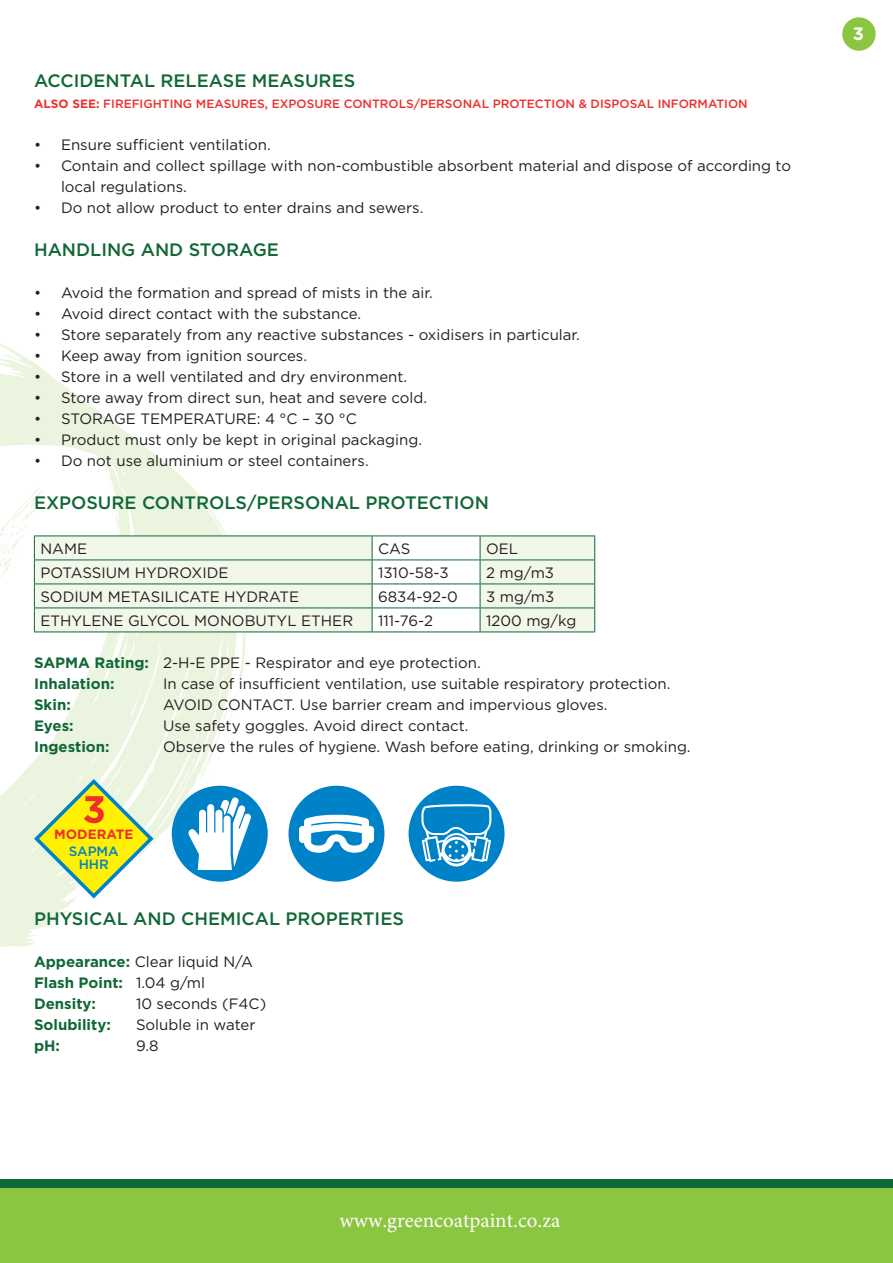
<style>
.page{position:relative;width:893px;height:1263px;background:#fff}
.page>*{position:absolute;margin:0;border:0;box-sizing:border-box;transform-origin:0 0}
.t1{font:21px "Minion Pro";color:#fff}
.t2{font:500 18px "Gotham";color:#116837}
.t3{font:700 18px "Gotham Rounded";color:#fff}
.t4{font:15px/21px "Gotham";color:#231f20}
.t5{font:700 15px/21px "Gotham";color:#116837}
.t6{font:700 13.5px "Gotham";color:#ee2f2c}
.t7{font:500 13.5px/12.1px "Gotham";color:#0082c9;text-align:center}
.t8{font:500 12px "Gotham";color:#ee2f2c}
.s1{font-weight:700}
.s2{font-weight:700;color:#116837}
.s3{font-weight:400;color:#231f20}
</style>
<div class="page">
<svg style="left:0;top:343px;width:248px;height:539px"></svg>
<div style="left:842px;top:17px;width:34px;height:34px;background:#8bc640;border-radius:50%"></div>
<div style="left:0;top:1187px;width:893px;height:76px;background:#8bc640"></div>
<div style="left:0;top:1179px;width:893px;height:8px;background:#116837"></div>
<svg style="left:156px;top:536px;width:438px;height:95px;fill:#f1f7e9"></svg>
<hr style="left:34px;top:559px;width:338px;height:1px;background:#116837">
<hr style="left:372px;top:559px;width:108px;height:1px;background:#116837">
<hr style="left:480px;top:559px;width:115px;height:1px;background:#116837">
<hr style="left:34px;top:583px;width:338px;height:1px;background:#116837">
<hr style="left:372px;top:583px;width:108px;height:1px;background:#116837">
<hr style="left:480px;top:583px;width:115px;height:1px;background:#116837">
<hr style="left:34px;top:607px;width:338px;height:1px;background:#116837">
<hr style="left:372px;top:607px;width:108px;height:1px;background:#116837">
<svg style="left:372px;top:536px;width:1px;height:95px"></svg>
<hr style="left:480px;top:607px;width:115px;height:1px;background:#116837">
<svg style="left:480px;top:536px;width:1px;height:95px"></svg>
<hr style="left:34px;top:631px;width:338px;height:1px;background:#116837">
<hr style="left:372px;top:631px;width:108px;height:1px;background:#116837">
<hr style="left:480px;top:631px;width:115px;height:1px;background:#116837">
<hr style="left:34px;top:535px;width:338px;height:1px;background:#116837">
<hr style="left:372px;top:535px;width:108px;height:1px;background:#116837">
<hr style="left:480px;top:535px;width:115px;height:1px;background:#116837">
<svg style="left:594px;top:536px;width:1px;height:95px"></svg>
<div style="left:289px;top:786px;width:95px;height:96px;background:#0082c9;border-radius:50%"></div>
<svg style="left:299px;top:815px;width:75px;height:37px"></svg>
<div style="left:172px;top:786px;width:96px;height:96px;background:#0082c9;border-radius:50%"></div>
<svg style="left:188px;top:797px;width:63px;height:73px"></svg>
<div style="left:409px;top:786px;width:95px;height:96px;background:#0082c9;border-radius:50%"></div>
<svg style="left:421px;top:804px;width:71px;height:62px"></svg>
<svg style="left:0;top:486px;width:156px;height:461px"></svg>
<p class="t2" style="left:34px;top:69px;width:323px">ACCIDENTAL RELEASE MEASURES</p>
<p class="t8" style="left:34px;top:96px;width:715px"><span class="s1">ALSO SEE:</span> FIREFIGHTING MEASURES, EXPOSURE CONTROLS/PERSONAL PROTECTION &amp; DISPOSAL INFORMATION</p>
<p class="t4" style="left:34px;top:134px;width:238px">• Ensure sufficient ventilation.</p>
<p class="t4" style="left:61px;top:155px;width:732px;text-indent:-27px">• Contain and collect spillage with non-combustible absorbent material and dispose of according to local regulations.</p>
<p class="t4" style="left:34px;top:197px;width:391px">• Do not allow product to enter drains and sewers.</p>
<p class="t2" style="left:34px;top:238px;width:246px">HANDLING AND STORAGE</p>
<p class="t4" style="left:34px;top:282px;width:400px">• Avoid the formation and spread of mists in the air.</p>
<p class="t4" style="left:34px;top:303px;width:329px">• Avoid direct contact with the substance.</p>
<p class="t4" style="left:34px;top:324px;width:547px">• Store separately from any reactive substances - oxidisers in particular.</p>
<p class="t4" style="left:34px;top:345px;width:275px">• Keep away from ignition sources.</p>
<p class="t4" style="left:34px;top:366px;width:375px">• Store in a well ventilated and dry environment.</p>
<p class="t4" style="left:34px;top:387px;width:395px">• Store away from direct sun, heat and severe cold.</p>
<p class="t4" style="left:34px;top:408px;width:324px">• STORAGE TEMPERATURE: 4 °C – 30 °C</p>
<p class="t4" style="left:34px;top:429px;width:390px">• Product must only be kept in original packaging.</p>
<p class="t4" style="left:34px;top:450px;width:336px">• Do not use aluminium or steel containers.</p>
<p class="t2" style="left:34px;top:490px;width:456px">EXPOSURE CONTROLS/PERSONAL PROTECTION</p>
<p class="t4" style="left:40px;top:538px;width:48px">NAME</p>
<p class="t4" style="left:378px;top:538px;width:34px">CAS</p>
<p class="t4" style="left:486px;top:538px;width:34px">OEL</p>
<p class="t4" style="left:40px;top:562px;width:190px">POTASSIUM HYDROXIDE</p>
<p class="t4" style="left:378px;top:562px;width:72px">1310-58-3</p>
<p class="t4" style="left:486px;top:562px;width:70px">2 mg/m3</p>
<p class="t4" style="left:40px;top:586px;width:260px">SODIUM METASILICATE HYDRATE</p>
<p class="t4" style="left:378px;top:586px;width:81px">6834-92-0</p>
<p class="t4" style="left:486px;top:586px;width:70px">3 mg/m3</p>
<p class="t4" style="left:40px;top:610px;width:314px">ETHYLENE GLYCOL MONOBUTYL ETHER</p>
<p class="t4" style="left:378px;top:610px;width:57px">111-76-2</p>
<p class="t4" style="left:486px;top:610px;width:92px">1200 mg/kg</p>
<p class="t4" style="left:34px;top:652px;width:448px"><span class="s2">SAPMA Rating:</span> 2-H-E PPE - Respirator and eye protection.<br><span class="s2">Inhalation:</span></p>
<p class="t4" style="left:163px;top:673px;width:509px">In case of insufficient ventilation, use suitable respiratory protection.</p>
<p class="t5" style="left:34px;top:694px;width:38px">Skin:</p>
<p class="t4" style="left:163px;top:694px;width:446px">AVOID CONTACT. Use barrier cream and impervious gloves.</p>
<p class="t5" style="left:34px;top:715px;width:41px">Eyes:</p>
<p class="t4" style="left:163px;top:715px;width:307px">Use safety goggles. Avoid direct contact.</p>
<p class="t5" style="left:34px;top:736px;width:77px">Ingestion:</p>
<p class="t4" style="left:163px;top:736px;width:529px">Observe the rules of hygiene. Wash before eating, drinking or smoking.</p>
<p class="t6" style="left:54px;top:825px;width:81px">MODERATE</p>
<p class="t7" style="left:69px;top:845px;width:52px">SAPMA<br>HHR</p>
<p class="t2" style="left:34px;top:906px;width:371px">PHYSICAL AND CHEMICAL PROPERTIES</p>
<p class="t5" style="left:34px;top:951px;width:220px">Appearance: <span class="s3">Clear liquid N/A<br></span>Flash Point: <span class="s3">1.04 g/ml<br></span>Density:</p>
<p class="t4" style="left:136px;top:992px;width:132px">10 seconds (F4C)</p>
<p class="t5" style="left:34px;top:1014px;width:78px">Solubility:</p>
<p class="t4" style="left:136px;top:1013px;width:121px">Soluble in water</p>
<p class="t5" style="left:34px;top:1035px;width:27px">pH:</p>
<p class="t4" style="left:136px;top:1034px;width:24px">9.8</p>
<p class="t3" style="left:853px;top:21px;width:13px">3</p>
<h1 class="t1" style="left:339px;top:1206px;width:223px">www.greencoatpaint.co.za</h1>
</div>
